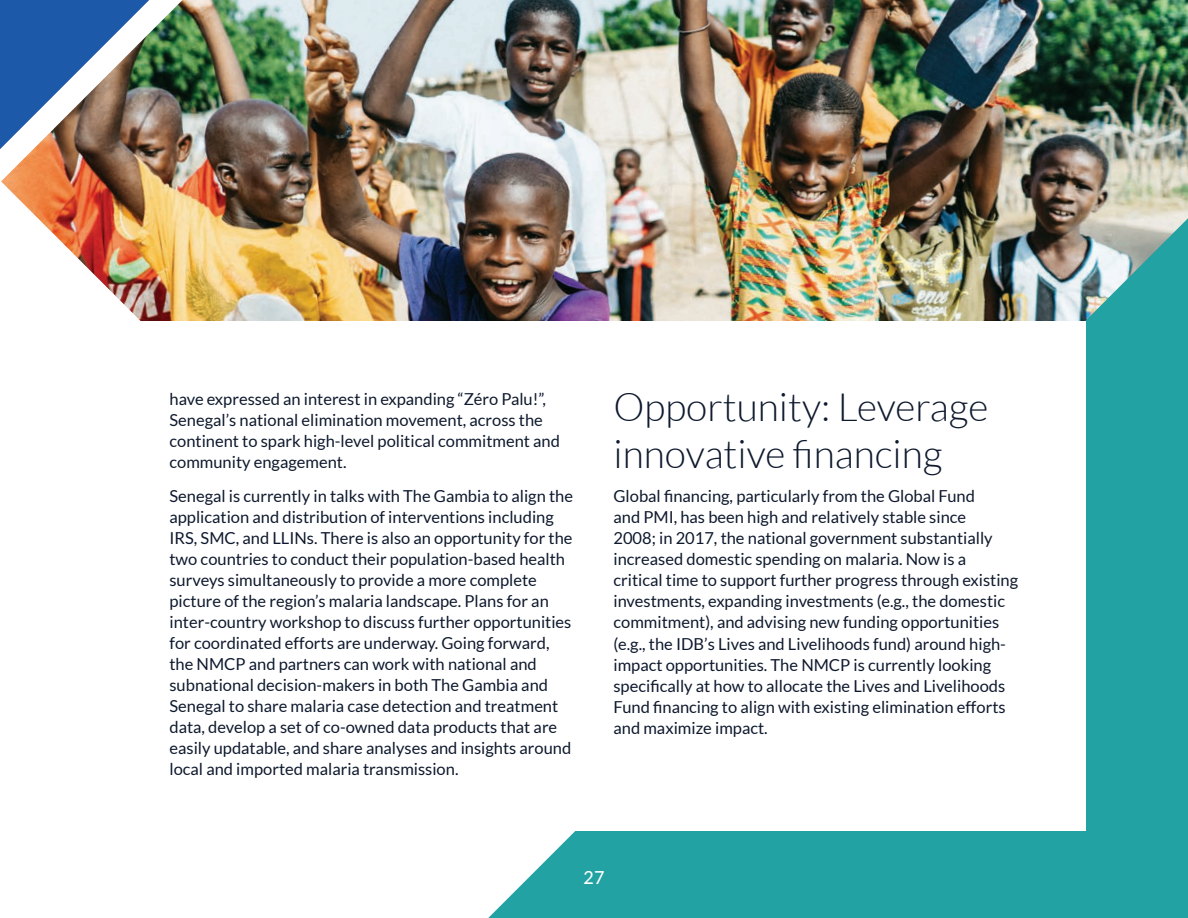
<style>
.page{position:relative;width:1188px;height:918px;background:#fff}
.page>*{position:absolute;margin:0;border:0;box-sizing:border-box;transform-origin:0 0}
.t1{font:300 39px/46.8px "Lato";color:#0e192d}
.page-number{font:500 18px "Lato";color:#fff}
.body{font:16.5px/21px "Lato";color:#0e192d}
</style>
<div class="page">
<img style="left:1px;top:0;width:1187px;height:321px">
<img style="left:488px;top:218px;width:700px;height:700px">
<div style="left:102px;top:321px;width:984px;height:510px;background:#fff"></div>
<svg style="left:0;top:0;width:149px;height:149px"></svg>
<p class="body" style="left:170px;top:388px;width:392px">have expressed an interest in expanding “Zéro Palu!”, Senegal’s national elimination movement, across the continent to spark high-level political commitment and community engagement.</p>
<p class="body" style="left:170px;top:486px;width:405px">Senegal is currently in talks with The Gambia to align the application and distribution of interventions including IRS, SMC, and LLINs. There is also an opportunity for the two countries to conduct their population-based health surveys simultaneously to provide a more complete picture of the region’s malaria landscape. Plans for an inter-country workshop to discuss further opportunities for coordinated efforts are underway. Going forward, the NMCP and partners can work with national and subnational decision-makers in both The Gambia and Senegal to share malaria case detection and treatment data, develop a set of co-owned data products that are easily updatable, and share analyses and insights around local and imported malaria transmission.</p>
<p class="t1" style="left:614px;top:384px;width:376px">Opportunity: Leverage innovative financing</p>
<p class="body" style="left:614px;top:486px;width:406px">Global financing, particularly from the Global Fund<br>and PMI, has been high and relatively stable since<br>2008; in 2017, the national government substantially increased domestic spending on malaria. Now is a critical time to support further progress through existing investments, expanding investments (e.g., the domestic commitment), and advising new funding opportunities (e.g., the IDB’s Lives and Livelihoods fund) around high&shy;impact opportunities. The NMCP is currently looking specifically at how to allocate the Lives and Livelihoods Fund financing to align with existing elimination efforts and maximize impact.</p>
<p class="page-number" style="left:584px;top:865px;width:22px">27</p>
</div>
